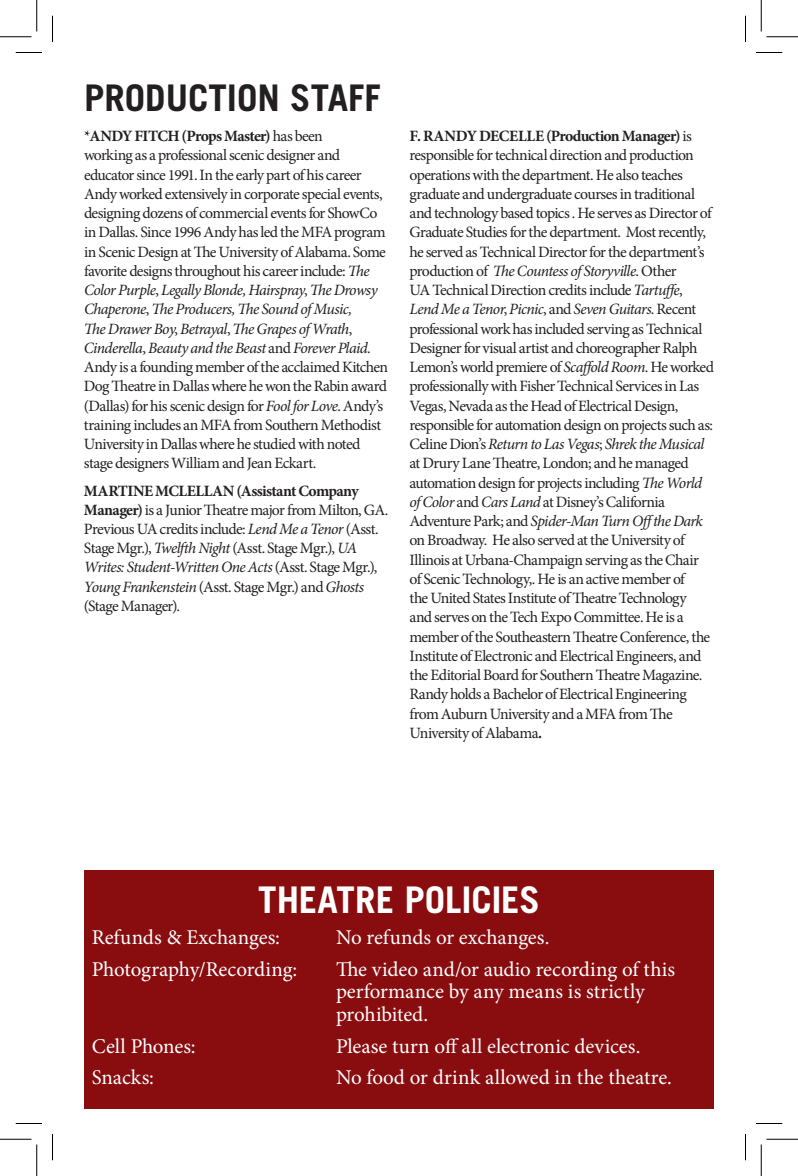
<style>
.page{position:relative;width:798px;height:1176px;background:#fff}
.page>*{position:absolute;margin:0;border:0;box-sizing:border-box;transform-origin:0 0}
.t1{font:700 36.75px "Trade Gothic LT Std";letter-spacing:-.005em;color:#fff}
.t2{font:700 36.75px "Trade Gothic LT Std";color:#231f20}
.t3{font:21px/22.8px "Minion Pro";letter-spacing:-.005em;color:#fff}
.t4{font:15.75px/19.2px "Minion Pro";letter-spacing:-.045em;color:#231f20}
.s1{color:#040503}
.s2{font-weight:700}
.s3{font-style:italic}
</style>
<div class="page">
<div style="left:84px;top:870px;width:630px;height:239px;background:#890c0f"></div>
<svg style="left:16px;top:52px;width:26px;height:1px"></svg>
<svg style="left:756px;top:52px;width:26px;height:1px"></svg>
<svg style="left:16px;top:1123px;width:26px;height:1px"></svg>
<svg style="left:756px;top:1123px;width:26px;height:1px"></svg>
<svg style="left:52px;top:16px;width:1px;height:26px"></svg>
<svg style="left:52px;top:1134px;width:1px;height:26px"></svg>
<svg style="left:745px;top:16px;width:1px;height:26px"></svg>
<svg style="left:745px;top:1134px;width:1px;height:26px"></svg>
<hr style="left:0;top:36px;width:32px;height:1px;background:#000">
<hr style="left:766px;top:36px;width:32px;height:1px;background:#000">
<hr style="left:0;top:1139px;width:32px;height:1px;background:#000">
<hr style="left:766px;top:1139px;width:32px;height:1px;background:#000">
<hr style="left:36px;top:0;width:1px;height:32px;background:#000">
<hr style="left:36px;top:1144px;width:1px;height:32px;background:#000">
<hr style="left:761px;top:0;width:1px;height:32px;background:#000">
<hr style="left:761px;top:1144px;width:1px;height:32px;background:#000">
<h1 class="t2" style="left:84px;top:75px;width:298px">PRODUCTION STAFF</h1>
<p class="t4" style="left:84px;top:127px;width:306px"><span class="s1">*</span><span class="s2">ANDY FITCH (Props Master)</span> has been<br>working as a professional scenic designer and educator since 1991. In the early part of his career Andy worked extensively in corporate special events, designing dozens of commercial events for ShowCo in Dallas. Since 1996 Andy has led the MFA program in Scenic Design at The University of Alabama. Some favorite designs throughout his career include: <span class="s3">The Color Purple</span>, <span class="s3">Legally Blonde, Hairspray</span>, <span class="s3">The Drowsy Chaperone</span>, <span class="s3">The Producers, The Sound of Music,<br>The Drawer Boy</span>, <span class="s3">Betrayal</span>, <span class="s3">The Grapes of Wrath</span>, <span class="s3">Cinderella</span>, <span class="s3">Beauty and the Beast</span> and <span class="s3">Forever Plaid</span>.<br>Andy is a founding member of the acclaimed Kitchen Dog Theatre in Dallas where he won the Rabin award (Dallas) for his scenic design for <span class="s3">Fool for Love</span>. Andy’s training includes an MFA from Southern Methodist University in Dallas where he studied with noted stage designers William and Jean Eckart.</p>
<p class="t4" style="left:84px;top:481px;width:306px"><span class="s2">MARTINE MCLELLAN (Assistant Company Manager)</span> is a Junior Theatre major from Milton, GA.<br>Previous UA credits include: <span class="s3">Lend Me a Tenor</span> (Asst.<br>Stage Mgr.), <span class="s3">Twelfth Night</span> (Asst. Stage Mgr.), <span class="s3">UA Writes: Student-Written One Acts</span> (Asst. Stage Mgr.), <span class="s3">Young Frankenstein</span> (Asst. Stage Mgr.) and <span class="s3">Ghosts </span>(Stage Manager).</p>
<p class="t4" style="left:409px;top:127px;width:306px"><span class="s2">F. RANDY DECELLE (Production Manager)</span> is responsible for technical direction and production operations with the department. He also teaches graduate and undergraduate courses in traditional and technology based topics . He serves as Director of Graduate Studies for the department. Most recently, he served as Technical Director for the department’s production of <span class="s3">The Countess of Storyville</span>. Other<br>UA Technical Direction credits include <span class="s3">Tartuffe</span>, <span class="s3">Lend Me a Tenor</span>, <span class="s3">Picnic</span>, and <span class="s3">Seven Guitars</span>. Recent professional work has included serving as Technical Designer for visual artist and choreographer Ralph Lemon’s world premiere of <span class="s3">Scaffold Room</span>. He worked professionally with Fisher Technical Services in Las Vegas, Nevada as the Head of Electrical Design, responsible for automation design on projects such as:<br>Celine Dion’s <span class="s3">Return to Las Vegas</span>; <span class="s3">Shrek the Musical </span>at Drury Lane Theatre, London; and he managed automation design for projects including <span class="s3">The World of Color</span> and <span class="s3">Cars Land</span> at Disney’s California Adventure Park; and <span class="s3">Spider-Man Turn Offthe Dark </span>on Broadway. He also served at the University of Illinois at Urbana-Champaign serving as the Chair of Scenic Technology,. He is an active member of<br>the United States Institute of Theatre Technology<br>and serves on the Tech Expo Committee. He is a member of the Southeastern Theatre Conference, the Institute of Electronic and Electrical Engineers, and the Editorial Board for Southern Theatre Magazine.<br>Randy holds a Bachelor of Electrical Engineering from Auburn University and a MFA from The University of Alabama<span class="s2">.</span></p>
<h1 class="t1" style="left:258px;top:877px;width:283px">THEATRE POLICIES</h1>
<h2 class="t3" style="left:92px;top:926px;width:190px">Refunds &amp; Exchanges:</h2>
<h2 class="t3" style="left:336px;top:926px;width:215px">No refunds or exchanges.</h2>
<h2 class="t3" style="left:92px;top:958px;width:207px">Photography/Recording:</h2>
<h2 class="t3" style="left:336px;top:958px;width:341px">The video and/or audio recording of this performance by any means is strictly prohibited.</h2>
<h2 class="t3" style="left:92px;top:1035px;width:105px">Cell Phones:</h2>
<h2 class="t3" style="left:336px;top:1035px;width:306px">Please turn off all electronic devices.</h2>
<h2 class="t3" style="left:92px;top:1066px;width:64px">Snacks:</h2>
<h2 class="t3" style="left:336px;top:1066px;width:338px">No food or drink allowed in the theatre.</h2>
</div>
